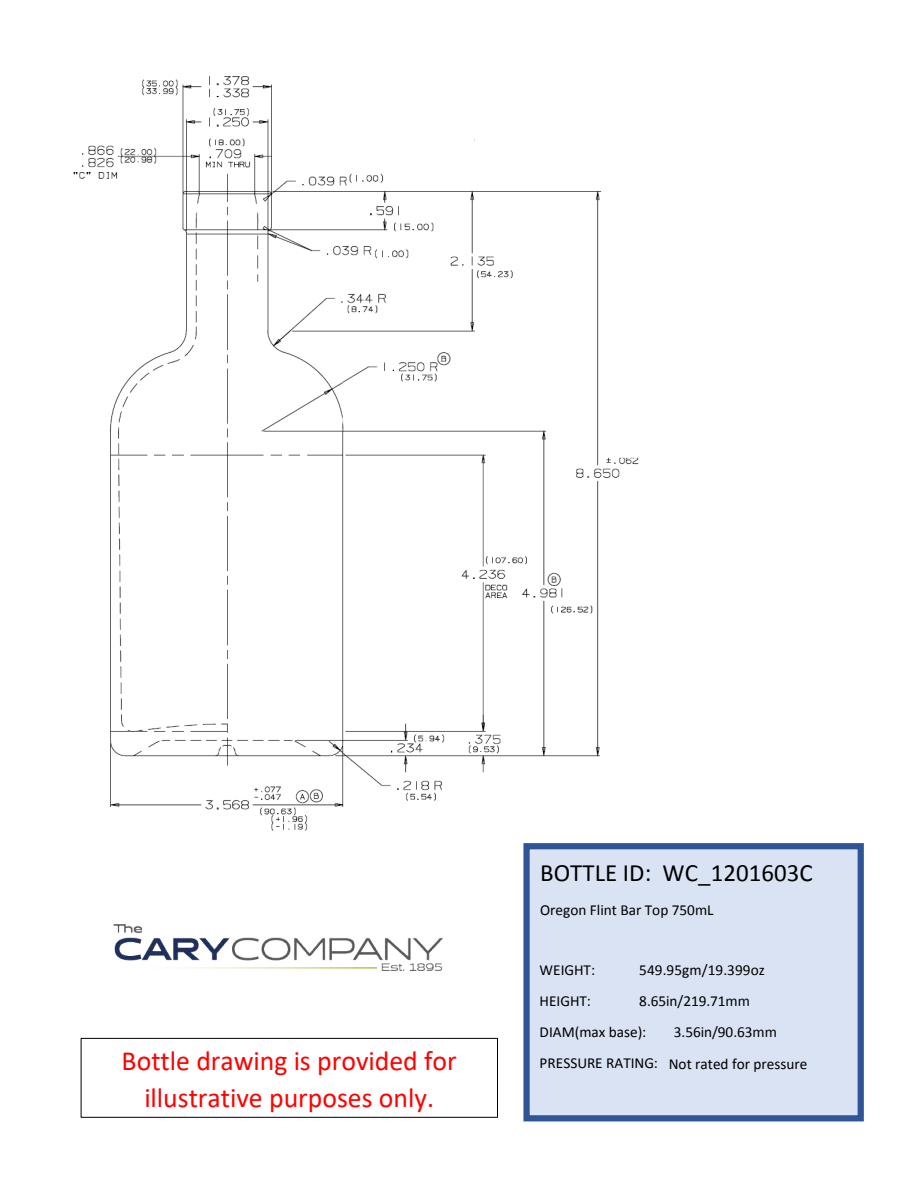
<style>
.page{position:relative;width:918px;height:1188px;background:#fff}
.page>*{position:absolute;margin:0;border:0;box-sizing:border-box;transform-origin:0 0}
.t1{font:27.75px "Calibri";color:#f00}
.t2{font:24.9px "Calibri";color:#000}
.t3{font:15.3px/31.2px "Calibri";color:#000}
</style>
<div class="page">
<div style="left:527px;top:846px;width:334px;height:272px;background:#dae3f3"></div>
<div style="left:523px;top:843px;width:341px;height:278px;border:6px solid #2f5597"></div>
<div style="left:81px;top:1038px;width:417px;height:80px;border:1px solid #000"></div>
<img style="left:73px;top:76px;width:566px;height:755px">
<img style="left:114px;top:925px;width:328px;height:46px">
<h2 class="t2" style="left:540px;top:855px;width:274px">BOTTLE ID: WC_1201603C</h2>
<p class="t3" style="left:540px;top:895px;width:175px">Oregon Flint Bar Top 750mL</p>
<p class="t3" style="left:540px;top:954px;width:57px">WEIGHT:</p>
<p class="t3" style="left:639px;top:954px;width:127px">549.95gm/19.399oz</p>
<p class="t3" style="left:540px;top:985px;width:53px">HEIGHT:</p>
<p class="t3" style="left:540px;top:985px;width:212px;text-indent:100px">8.65in/219.71mm<br>DIAM(max base):<br>PRESSURE RATING:</p>
<p class="t3" style="left:674px;top:1017px;width:105px">3.56in/90.63mm</p>
<h1 class="t1" style="left:122px;top:1042px;width:337px">Bottle drawing is provided for</h1>
<p class="t3" style="left:669px;top:1048px;width:140px">Not rated for pressure</p>
<h1 class="t1" style="left:144px;top:1078px;width:291px">illustrative purposes only.</h1>
</div>
